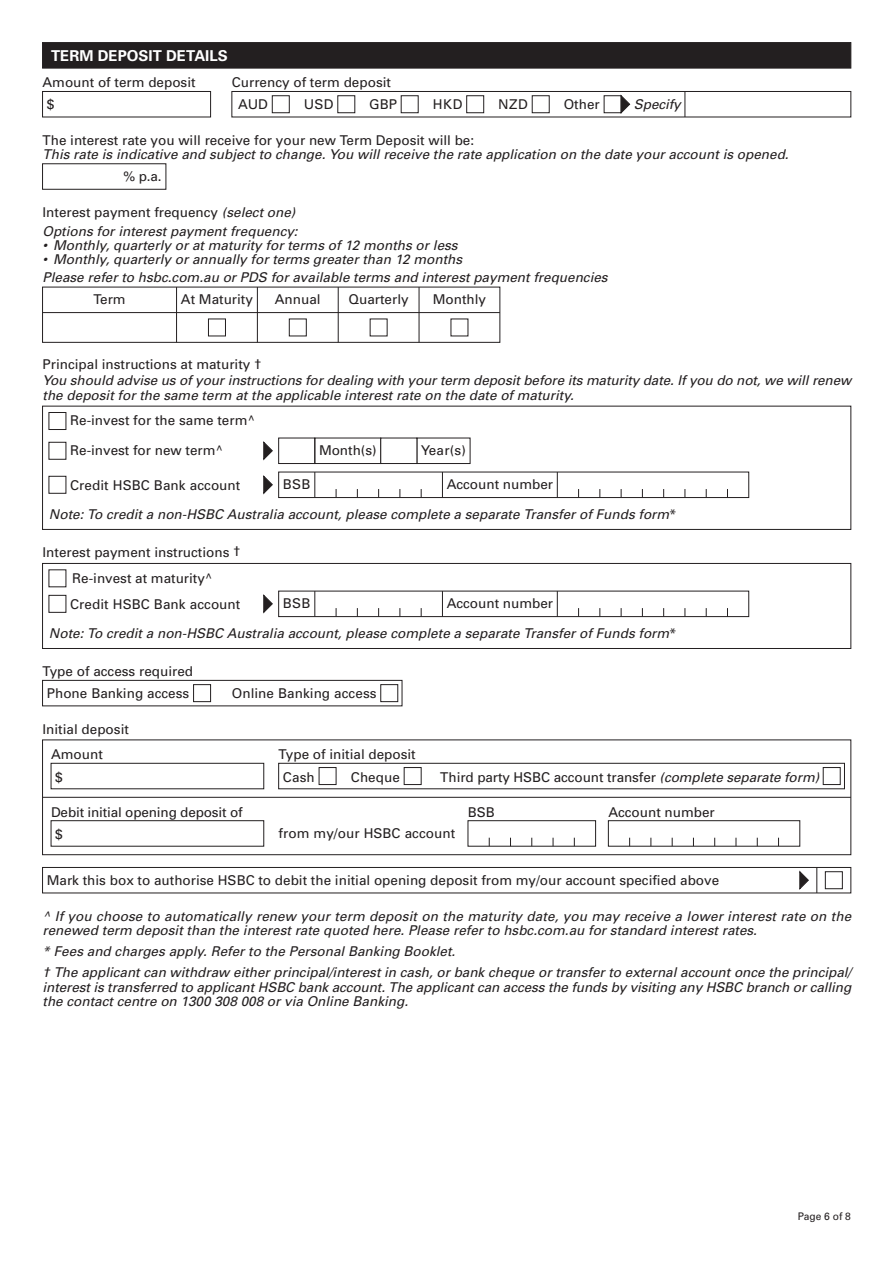
<style>
.page{position:relative;width:893px;height:1263px;background:#fff}
.page>*{position:absolute;margin:0;border:0;box-sizing:border-box;transform-origin:0 0}
.t1{font:700 15px "Univers";color:#fff}
.t2{font:italic 13.5px/18.5px "Univers";color:#231f20}
.t3{font:13.5px/21.3px "Univers";color:#231f20}
.t4{font:10.5px "Univers";color:#231f20}
.s1{font-style:normal}
.s2{font-style:italic}
</style>
<div class="page">
<div style="left:42px;top:42px;width:809px;height:26px;background:#231f20"></div>
<div style="left:42px;top:91px;width:169px;height:26px;background:#fff;border:1px solid #231f20"></div>
<div style="left:42px;top:680px;width:360px;height:26px;border:1px solid #231f20"></div>
<div style="left:193px;top:684px;width:18px;height:18px;background:#fff;border:1px solid #231f20"></div>
<div style="left:380px;top:684px;width:18px;height:18px;background:#fff;border:1px solid #231f20"></div>
<div style="left:825px;top:871px;width:17px;height:18px;background:#fff;border:1px solid #231f20"></div>
<div style="left:42px;top:867px;width:809px;height:26px;border:1px solid #231f20"></div>
<svg style="left:816px;top:867px;width:1px;height:26px"></svg>
<svg style="left:799px;top:871px;width:10px;height:19px"></svg>
<div style="left:42px;top:163px;width:124px;height:27px;background:#fff;border:1px solid #231f20"></div>
<div style="left:231px;top:91px;width:620px;height:26px;border:1px solid #231f20"></div>
<div style="left:272px;top:95px;width:18px;height:18px;background:#fff;border:1px solid #231f20"></div>
<div style="left:466px;top:95px;width:18px;height:18px;background:#fff;border:1px solid #231f20"></div>
<div style="left:603px;top:95px;width:18px;height:18px;background:#fff;border:1px solid #231f20"></div>
<svg style="left:620px;top:95px;width:10px;height:19px"></svg>
<div style="left:337px;top:95px;width:18px;height:18px;background:#fff;border:1px solid #231f20"></div>
<div style="left:401px;top:95px;width:17px;height:18px;background:#fff;border:1px solid #231f20"></div>
<div style="left:532px;top:95px;width:17px;height:18px;background:#fff;border:1px solid #231f20"></div>
<svg style="left:684px;top:91px;width:1px;height:26px"></svg>
<div style="left:42px;top:287px;width:458px;height:56px;border:1px solid #231f20"></div>
<hr style="left:43px;top:312px;width:457px;height:1px;background:#231f20">
<hr style="left:418px;top:287px;width:1px;height:55px;background:#231f20">
<div style="left:208px;top:319px;width:18px;height:17px;background:#fff;border:1px solid #231f20"></div>
<hr style="left:338px;top:287px;width:1px;height:55px;background:#231f20">
<hr style="left:257px;top:287px;width:1px;height:55px;background:#231f20">
<hr style="left:176px;top:287px;width:1px;height:55px;background:#231f20">
<div style="left:289px;top:319px;width:18px;height:17px;background:#fff;border:1px solid #231f20"></div>
<div style="left:42px;top:740px;width:809px;height:115px;border:1px solid #231f20"></div>
<div style="left:51px;top:763px;width:213px;height:26px;border:1px solid #231f20"></div>
<div style="left:51px;top:820px;width:213px;height:27px;border:1px solid #231f20"></div>
<hr style="left:43px;top:797px;width:807px;height:1px;background:#231f20">
<div style="left:467px;top:820px;width:129px;height:27px;border:1px solid #231f20"></div>
<div style="left:608px;top:820px;width:192px;height:27px;border:1px solid #231f20"></div>
<div style="left:278px;top:763px;width:566px;height:26px;border:1px solid #231f20"></div>
<div style="left:319px;top:767px;width:17px;height:18px;background:#fff;border:1px solid #231f20"></div>
<div style="left:822px;top:767px;width:18px;height:18px;background:#fff;border:1px solid #231f20"></div>
<div style="left:404px;top:767px;width:17px;height:18px;background:#fff;border:1px solid #231f20"></div>
<div style="left:42px;top:563px;width:809px;height:86px;border:1px solid #231f20"></div>
<div style="left:49px;top:595px;width:17px;height:18px;border:1px solid #231f20"></div>
<svg style="left:263px;top:594px;width:10px;height:20px"></svg>
<div style="left:278px;top:591px;width:471px;height:26px;border:1px solid #231f20"></div>
<svg style="left:314px;top:591px;width:1px;height:26px"></svg>
<svg style="left:557px;top:591px;width:1px;height:26px"></svg>
<svg style="left:442px;top:591px;width:1px;height:26px"></svg>
<div style="left:42px;top:406px;width:809px;height:124px;border:1px solid #231f20"></div>
<div style="left:49px;top:412px;width:17px;height:18px;background:#fff;border:1px solid #231f20"></div>
<div style="left:278px;top:438px;width:37px;height:26px;background:#fff;border:1px solid #231f20"></div>
<div style="left:314px;top:438px;width:67px;height:26px;border:1px solid #231f20"></div>
<div style="left:416px;top:438px;width:54px;height:26px;border:1px solid #231f20"></div>
<div style="left:380px;top:438px;width:37px;height:26px;background:#fff;border:1px solid #231f20"></div>
<div style="left:49px;top:442px;width:17px;height:18px;background:#fff;border:1px solid #231f20"></div>
<svg style="left:263px;top:441px;width:10px;height:20px"></svg>
<div style="left:49px;top:476px;width:17px;height:18px;border:1px solid #231f20"></div>
<svg style="left:263px;top:475px;width:10px;height:20px"></svg>
<div style="left:278px;top:472px;width:471px;height:26px;border:1px solid #231f20"></div>
<svg style="left:314px;top:472px;width:1px;height:26px"></svg>
<svg style="left:557px;top:472px;width:1px;height:26px"></svg>
<svg style="left:442px;top:472px;width:1px;height:26px"></svg>
<p class="t1" style="left:51px;top:50px;width:178px">TERM DEPOSIT DETAILS</p>
<p class="t3" style="left:47px;top:73px;width:150px;text-indent:-4px">Amount of term deposit $</p>
<p class="t3" style="left:238px;top:73px;width:154px;text-indent:-6px">Currency of term deposit<br>AUD</p>
<p class="t3" style="left:304px;top:94px;width:31px">USD</p>
<p class="t3" style="left:369px;top:94px;width:29px">GBP</p>
<p class="t3" style="left:432px;top:94px;width:31px">HKD</p>
<p class="t3" style="left:498px;top:94px;width:31px">NZD</p>
<p class="t3" style="left:563px;top:94px;width:38px">Other</p>
<p class="t2" style="left:634px;top:96px;width:51px">Specify</p>
<p class="t3" style="left:43px;top:131px;width:433px">The interest rate you will receive for your new Term Deposit will be:</p>
<p class="t2" style="left:43px;top:146px;width:750px">This rate is indicative and subject to change. You will receive the rate application on the date your account is opened.</p>
<p class="t3" style="left:123px;top:167px;width:40px">% p.a.</p>
<p class="t2" style="left:43px;top:204px;width:259px"><span class="s1">Interest payment frequency</span> (select one)<br>Options for interest payment frequency:</p>
<p class="t2" style="left:43px;top:237px;width:419px">• Monthly, quarterly or at maturity for terms of 12 months or less</p>
<p class="t2" style="left:43px;top:251px;width:569px">• Monthly, quarterly or annually for terms greater than 12 months<br>Please refer to hsbc.com.au or PDS for available terms and interest payment frequencies</p>
<p class="t3" style="left:93px;top:290px;width:34px">Term</p>
<p class="t3" style="left:181px;top:290px;width:73px">At Maturity</p>
<p class="t3" style="left:275px;top:290px;width:47px">Annual</p>
<p class="t3" style="left:348px;top:290px;width:62px">Quarterly</p>
<p class="t3" style="left:433px;top:290px;width:55px">Monthly</p>
<p class="t3" style="left:43px;top:355px;width:221px">Principal instructions at maturity †</p>
<p class="t2" style="left:43px;top:375px;width:813px;line-height:14.2px">You should advise us of your instructions for dealing with your term deposit before its maturity date. If you do not, we will renew the deposit for the same term at the applicable interest rate on the date of maturity.</p>
<p class="t3" style="left:70px;top:411px;width:187px">Re-invest for the same term^</p>
<p class="t3" style="left:70px;top:441px;width:155px">Re-invest for new term^</p>
<p class="t3" style="left:319px;top:441px;width:59px">Month(s)</p>
<p class="t3" style="left:421px;top:441px;width:46px">Year(s)</p>
<p class="t3" style="left:70px;top:476px;width:172px">Credit HSBC Bank account</p>
<p class="t3" style="left:283px;top:475px;width:29px">BSB</p>
<p class="t3" style="left:446px;top:475px;width:108px">Account number</p>
<p class="t2" style="left:49px;top:506px;width:629px">Note: To credit a non-HSBC Australia account, please complete a separate Transfer of Funds form<span class="s1">*</span></p>
<p class="t3" style="left:70px;top:541px;width:172px;line-height:26.1px;text-indent:-28px">Interest payment instructions †<br>Re-invest at maturity^<br>Credit HSBC Bank account</p>
<p class="t3" style="left:283px;top:594px;width:29px">BSB</p>
<p class="t3" style="left:446px;top:594px;width:108px">Account number</p>
<p class="t2" style="left:49px;top:625px;width:629px">Note: To credit a non-HSBC Australia account, please complete a separate Transfer of Funds form<span class="s1">*</span></p>
<p class="t3" style="left:43px;top:662px;width:152px;text-align:center">Type of access required<br>Phone Banking access</p>
<p class="t3" style="left:232px;top:683px;width:146px">Online Banking access</p>
<p class="t3" style="left:51px;top:717px;width:79px;line-height:25.5px;text-indent:-9px">Initial deposit<br>Amount</p>
<p class="t3" style="left:55px;top:767px;width:9px">$</p>
<p class="t3" style="left:55px;top:802px;width:189px;line-height:22.4px;text-indent:-4px">Debit initial opening deposit of $</p>
<p class="t3" style="left:283px;top:744px;width:134px;line-height:22.4px;text-indent:-4px">Type of initial deposit<br>Cash</p>
<p class="t3" style="left:351px;top:767px;width:50px">Cheque</p>
<p class="t3" style="left:440px;top:767px;width:383px">Third party HSBC account transfer <span class="s2">(complete separate form)</span></p>
<p class="t3" style="left:278px;top:824px;width:178px">from my/our HSBC account</p>
<p class="t3" style="left:468px;top:802px;width:29px">BSB</p>
<p class="t3" style="left:608px;top:802px;width:108px">Account number</p>
<p class="t3" style="left:47px;top:870px;width:674px">Mark this box to authorise HSBC to debit the initial opening deposit from my/our account specified above</p>
<p class="t2" style="left:43px;top:910px;width:812px;line-height:14.1px">^ If you choose to automatically renew your term deposit on the maturity date, you may receive a lower interest rate on the renewed term deposit than the interest rate quoted here. Please refer to hsbc.com.au for standard interest rates.</p>
<p class="t2" style="left:43px;top:941px;width:810px;line-height:21.1px">* Fees and charges apply. Refer to the Personal Banking Booklet.<br>† The applicant can withdraw either principal/interest in cash, or bank cheque or transfer to external account once the principal/</p>
<p class="t2" style="left:43px;top:981px;width:812px;line-height:14.9px">interest is transferred to applicant HSBC bank account. The applicant can access the funds by visiting any HSBC branch or calling the contact centre on 1300 308 008 or via Online Banking.</p>
<p class="t4" style="left:797px;top:1213px;width:55px">Page 6 of 8</p>
</div>
